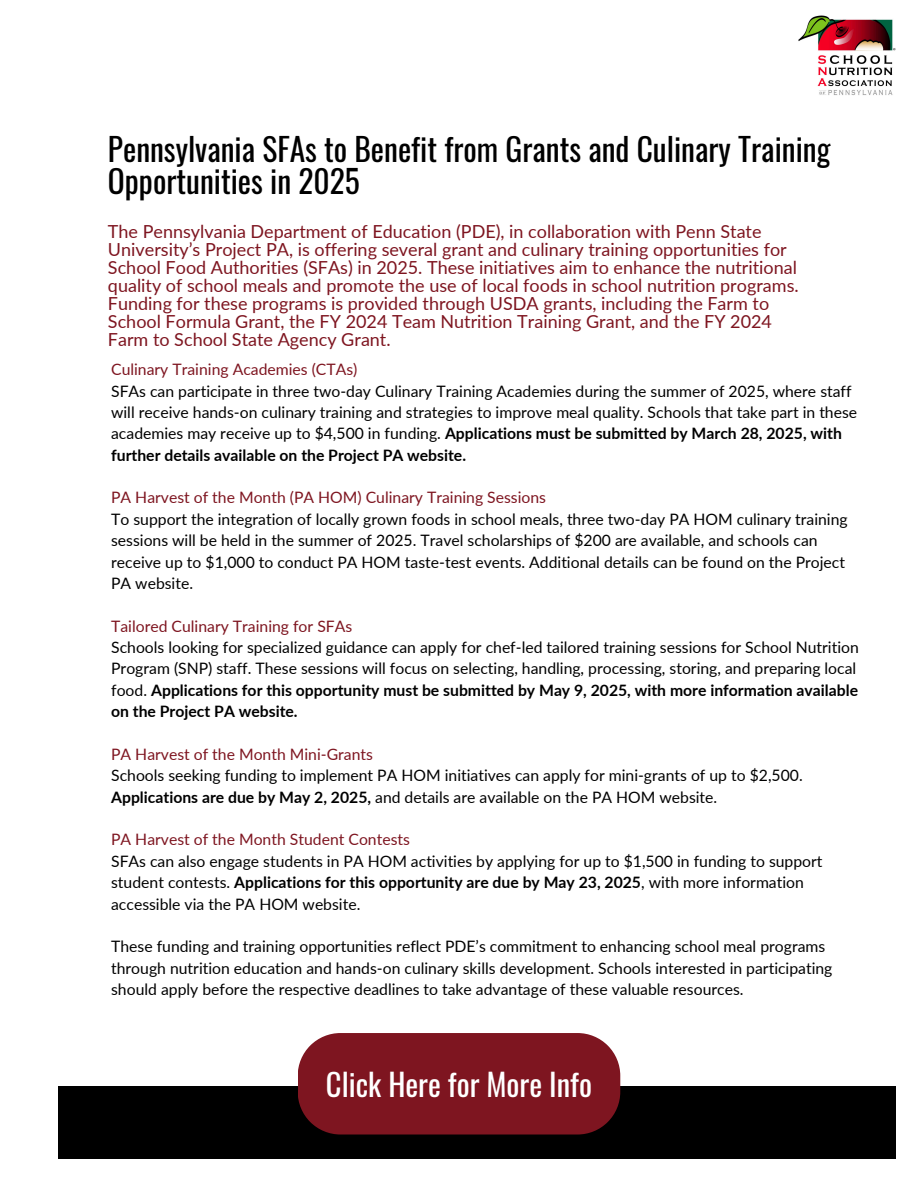
<style>
.page{position:relative;width:918px;height:1188px;background:#fff}
.page>*{position:absolute;margin:0;border:0;box-sizing:border-box;transform-origin:0 0}
.t1{font:31.5px/31.5px "Oswald";color:#000}
.t2{font:30.6px "Oswald";color:#fff}
.t3{font:18px/18px "Lato";color:#7e1520}
.t4{font:15.75px/21.3px "Lato";color:#000}
.t5{font:15.75px "Lato";color:#7e1520}
.s1{font-weight:700}
</style>
<div class="page">
<div style="left:59px;top:1086px;width:837px;height:73px;background:#000"></div>
<img style="left:799px;top:15px;width:97px;height:81px">
<div style="left:298px;top:1033px;width:322px;height:102px;background:#7e1520"></div>
<p class="t1" style="left:108px;top:132px;width:724px">Pennsylvania SFAs to Benefit from Grants and Culinary Training<br>Opportunities in 2025</p>
<p class="t3" style="left:108px;top:222px;width:692px">The Pennsylvania Department of Education (PDE), in collaboration with Penn State University’s Project PA, is offering several grant and culinary training opportunities for School Food Authorities (SFAs) in 2025. These initiatives aim to enhance the nutritional quality of school meals and promote the use of local foods in school nutrition programs.<br>Funding for these programs is provided through USDA grants, including the Farm to School Formula Grant, the FY 2024 Team Nutrition Training Grant, and the FY 2024<br>Farm to School State Agency Grant.</p>
<h1 class="t5" style="left:111px;top:360px;width:248px">Culinary Training Academies (CTAs)</h1>
<h2 class="t4" style="left:111px;top:380px;width:748px">SFAs can participate in three two-day Culinary Training Academies during the summer of 2025, where staff will receive hands-on culinary training and strategies to improve meal quality. Schools that take part in these academies may receive up to $4,500 in funding. <span class="s1">Applications must be submitted by March 28, 2025, with further details available on the Project PA website.</span></h2>
<p class="t5" style="left:111px;top:488px;width:436px">PA Harvest of the Month (PA HOM) Culinary Training Sessions</p>
<p class="t4" style="left:111px;top:508px;width:738px">To support the integration of locally grown foods in school meals, three two-day PA HOM culinary training sessions will be held in the summer of 2025. Travel scholarships of $200 are available, and schools can receive up to $1,000 to conduct PA HOM taste-test events. Additional details can be found on the Project PA website.</p>
<p class="t5" style="left:111px;top:616px;width:243px">Tailored Culinary Training for SFAs</p>
<p class="t4" style="left:111px;top:636px;width:749px">Schools looking for specialized guidance can apply for chef-led tailored training sessions for School Nutrition Program (SNP) staff. These sessions will focus on selecting, handling, processing, storing, and preparing local food. <span class="s1">Applications for this opportunity must be submitted by May 9, 2025, with more information available on the Project PA website.</span></p>
<p class="t5" style="left:111px;top:744px;width:263px">PA Harvest of the Month Mini-Grants</p>
<p class="t4" style="left:111px;top:765px;width:693px">Schools seeking funding to implement PA HOM initiatives can apply for mini-grants of up to $2,500.<br><span class="s1">Applications are due by May 2, 2025,</span> and details are available on the PA HOM website.</p>
<p class="t5" style="left:111px;top:830px;width:300px">PA Harvest of the Month Student Contests</p>
<p class="t4" style="left:111px;top:850px;width:713px">SFAs can also engage students in PA HOM activities by applying for up to $1,500 in funding to support student contests. <span class="s1">Applications for this opportunity are due by May 23, 2025</span>, with more information accessible via the PA HOM website.</p>
<p class="t4" style="left:111px;top:936px;width:723px">These funding and training opportunities reflect PDE’s commitment to enhancing school meal programs through nutrition education and hands-on culinary skills development. Schools interested in participating should apply before the respective deadlines to take advantage of these valuable resources.</p>
<h1 class="t2" style="left:326px;top:1061px;width:268px">Click Here for More Info</h1>
</div>
